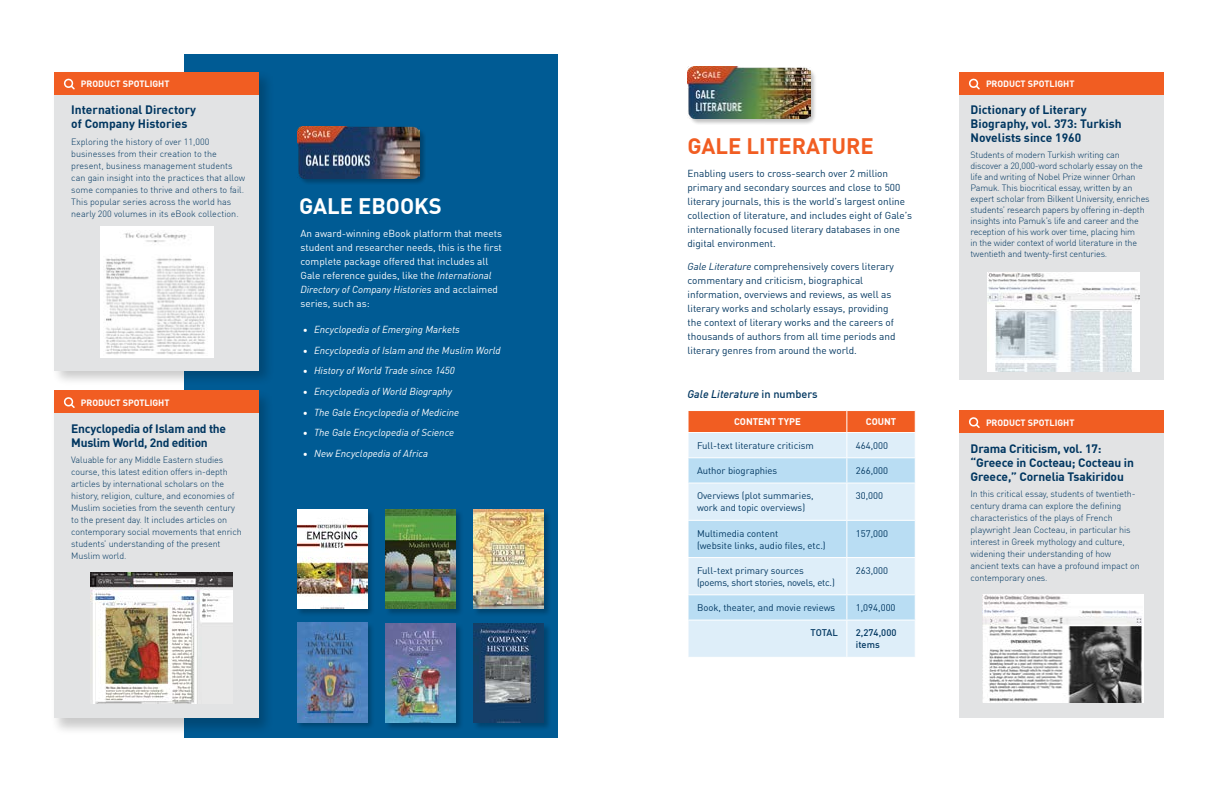
<style>
.page{position:relative;width:1224px;height:792px;background:#fff}
.page>*{position:absolute;margin:0;border:0;box-sizing:border-box;transform-origin:0 0}
.t1{font:700 22px "DIN Offc";color:#f15d22}
.t2{font:700 22px "DIN Offc";color:#fff}
.t3{font:700 12px/14px "DIN Offc";letter-spacing:-.01em;color:#003660}
.t4{font:italic 500 11px "DIN Offc";color:#003660}
.t5{font:10px/14px "DIN Offc";color:#003660}
.t6{font:italic 10px "DIN Offc";color:#fff}
.t7{font:10px/14px "DIN Offc";color:#fff}
.t8{font:9.5px/12px "DIN Offc";color:#003660}
.t9{font:9.5px/12px "DIN Offc";letter-spacing:-.02em;color:#003660}
.t10{font:500 9.5px/12px "DIN Offc";color:#003660}
.t11{font:700 9.5px "DIN Offc";color:#fff}
.t12{font:300 9px/12px "DIN Offc";letter-spacing:-.01em;color:#003660}
.t13{font:700 9px "DIN Offc";color:#fff}
.s1{font-style:italic}
.s2{font-style:normal}
</style>
<div class="page">
<div style="left:184px;top:54px;width:374px;height:684px;background:#005b94"></div>
<div style="left:296px;top:509px;width:79px;height:108px;background:#000;opacity:.25"></div>
<img style="left:297px;top:510px;width:70px;height:99px">
<div style="left:385px;top:509px;width:79px;height:108px;background:#000;opacity:.25"></div>
<img style="left:386px;top:510px;width:70px;height:99px">
<div style="left:472px;top:509px;width:79px;height:108px;background:#000;opacity:.25"></div>
<img style="left:473px;top:510px;width:71px;height:99px">
<div style="left:296px;top:622px;width:79px;height:108px;background:#000;opacity:.25"></div>
<img style="left:297px;top:623px;width:70px;height:99px">
<div style="left:385px;top:623px;width:79px;height:108px;background:#000;opacity:.25"></div>
<img style="left:386px;top:624px;width:70px;height:99px">
<div style="left:472px;top:623px;width:79px;height:108px;background:#000;opacity:.25"></div>
<img style="left:473px;top:624px;width:71px;height:99px">
<div style="left:689px;top:621px;width:226px;height:36px;background:#deeef9"></div>
<svg style="left:688px;top:411px;width:228px;height:209px;background:#d2d9e1"></svg>
<hr style="left:846px;top:621px;width:1px;height:36px;background:#fff">
<div style="left:688px;top:66px;width:129px;height:59px;background:#000;opacity:.25"></div>
<img style="left:688px;top:66px;width:122px;height:53px">
<div style="left:959px;top:72px;width:205px;height:307px;background:#e2e3e4"></div>
<div style="left:959px;top:72px;width:205px;height:22px;background:#f15d22"></div>
<svg style="left:969px;top:78px;width:11px;height:12px"></svg>
<img style="left:988px;top:272px;width:152px;height:99px">
<div style="left:959px;top:411px;width:205px;height:307px;background:#e2e3e4"></div>
<div style="left:959px;top:411px;width:205px;height:22px;background:#f15d22"></div>
<svg style="left:969px;top:417px;width:11px;height:11px"></svg>
<img style="left:983px;top:595px;width:161px;height:108px">
<div style="left:50px;top:389px;width:224px;height:346px;background:#000;opacity:.21"></div>
<div style="left:54px;top:391px;width:205px;height:327px;background:#e2e3e4"></div>
<img style="left:90px;top:573px;width:143px;height:131px">
<div style="left:52px;top:70px;width:224px;height:317px;background:#000;opacity:.21"></div>
<div style="left:54px;top:72px;width:205px;height:298px;background:#e2e3e4"></div>
<div style="left:54px;top:72px;width:205px;height:22px;background:#f15d22"></div>
<div style="left:54px;top:391px;width:205px;height:22px;background:#f15d22"></div>
<svg style="left:63px;top:78px;width:12px;height:12px"></svg>
<svg style="left:63px;top:397px;width:12px;height:11px"></svg>
<div style="left:100px;top:226px;width:113px;height:131px;background:#fff"></div>
<img style="left:105px;top:233px;width:101px;height:122px">
<div style="left:297px;top:126px;width:129px;height:59px;background:#000;opacity:.25"></div>
<img style="left:297px;top:126px;width:123px;height:53px">
<p class="t13" style="left:81px;top:78px;width:90px">PRODUCT SPOTLIGHT</p>
<p class="t13" style="left:986px;top:78px;width:90px">PRODUCT SPOTLIGHT</p>
<h2 class="t3" style="left:71px;top:103px;width:126px">International Directory of Company Histories</h2>
<p class="t12" style="left:71px;top:136px;width:175px">Exploring the history of over 11,000 businesses from their creation to the present, business management students can gain insight into the practices that allow some companies to thrive and others to fail.<br>This popular series across the world has nearly 200 volumes in its eBook collection.</p>
<p class="t13" style="left:81px;top:397px;width:90px">PRODUCT SPOTLIGHT</p>
<h2 class="t3" style="left:71px;top:421px;width:156px">Encyclopedia of Islam and the<br>Muslim World, 2nd edition</h2>
<p class="t12" style="left:71px;top:454px;width:172px">Valuable for any Middle Eastern studies course, this latest edition offers in-depth articles by international scholars on the history, religion, culture, and economies of Muslim societies from the seventh century to the present day. It includes articles on contemporary social movements that enrich students’ understanding of the present Muslim world.</p>
<h1 class="t2" style="left:299px;top:192px;width:144px">GALE EBOOKS</h1>
<p class="t7" style="left:301px;top:227px;width:203px">An award-winning eBook platform that meets student and researcher needs, this is the first complete package offered that includes all Gale reference guides, like the <span class="s1">International Directory of Company Histories</span> and acclaimed series, such as:</p>
<p class="t6" style="left:303px;top:323px;width:159px">• Encyclopedia of Emerging Markets</p>
<p class="t6" style="left:303px;top:344px;width:199px">• Encyclopedia of Islam and the Muslim World</p>
<p class="t6" style="left:303px;top:364px;width:154px">• History of World Trade since 1450</p>
<p class="t6" style="left:303px;top:385px;width:151px">• Encyclopedia of World Biography</p>
<p class="t6" style="left:303px;top:406px;width:158px">• The Gale Encyclopedia of Medicine</p>
<p class="t6" style="left:303px;top:426px;width:153px">• The Gale Encyclopedia of Science</p>
<p class="t6" style="left:303px;top:447px;width:127px">• New Encyclopedia of Africa</p>
<h1 class="t1" style="left:688px;top:131px;width:188px">GALE LITERATURE</h1>
<p class="t5" style="left:688px;top:167px;width:226px">Enabling users to cross-search over 2 million primary and secondary sources and close to 500 literary journals, this is the world’s largest online collection of literature, and includes eight of Gale’s internationally focused literary databases in one digital environment.</p>
<p class="t5" style="left:688px;top:260px;width:210px"><span class="s1">Gale Literature</span> comprehensively covers literary commentary and criticism, biographical information, overviews and reviews, as well as literary works and scholarly essays, providing the context of literary works and the careers of thousands of authors from all time periods and literary genres from around the world.</p>
<p class="t4" style="left:688px;top:387px;width:132px">Gale Literature <span class="s2">in numbers</span></p>
<p class="t11" style="left:734px;top:415px;width:68px">CONTENT TYPE</p>
<p class="t11" style="left:866px;top:415px;width:32px">COUNT</p>
<p class="t8" style="left:697px;top:439px;width:118px">Full-text literature criticism</p>
<p class="t8" style="left:856px;top:439px;width:34px">464,000</p>
<p class="t8" style="left:697px;top:465px;width:82px">Author biographies</p>
<p class="t8" style="left:856px;top:465px;width:34px">266,000</p>
<p class="t8" style="left:697px;top:490px;width:118px">Overviews (plot summaries, work and topic overviews)</p>
<p class="t8" style="left:856px;top:490px;width:29px">30,000</p>
<p class="t8" style="left:697px;top:527px;width:130px">Multimedia content<br>(website links, audio files, etc.)</p>
<p class="t8" style="left:856px;top:527px;width:34px">157,000</p>
<p class="t9" style="left:697px;top:564px;width:139px">Full-text primary sources (poems, short stories, novels, etc.)</p>
<p class="t8" style="left:856px;top:564px;width:34px">263,000</p>
<p class="t8" style="left:697px;top:602px;width:140px">Book, theater, and movie reviews</p>
<p class="t8" style="left:856px;top:602px;width:41px">1,094,000</p>
<p class="t10" style="left:811px;top:627px;width:29px">TOTAL</p>
<p class="t10" style="left:856px;top:627px;width:42px">2,274,000 items</p>
<h2 class="t3" style="left:971px;top:103px;width:153px">Dictionary of Literary<br>Biography, vol. 373: Turkish<br>Novelists since 1960</h2>
<p class="t12" style="left:971px;top:149px;width:181px;line-height:11px">Students of modern Turkish writing can discover a 20,000-word scholarly essay on the life and writing of Nobel Prize winner Orhan Pamuk. This biocritical essay, written by an expert scholar from Bilkent University, enriches students’ research papers by offering in-depth insights into Pamuk’s life and career and the reception of his work over time, placing him<br>in the wider context of world literature in the twentieth and twenty-first centuries.</p>
<p class="t13" style="left:986px;top:417px;width:90px">PRODUCT SPOTLIGHT</p>
<h2 class="t3" style="left:971px;top:441px;width:165px">Drama Criticism, vol. 17: “Greece in Cocteau; Cocteau in<br>Greece,” Cornelia Tsakiridou</h2>
<p class="t12" style="left:971px;top:488px;width:171px">In this critical essay, students of twentieth&shy;century drama can explore the defining characteristics of the plays of French playwright Jean Cocteau, in particular his interest in Greek mythology and culture, widening their understanding of how ancient texts can have a profound impact on contemporary ones.</p>
</div>
